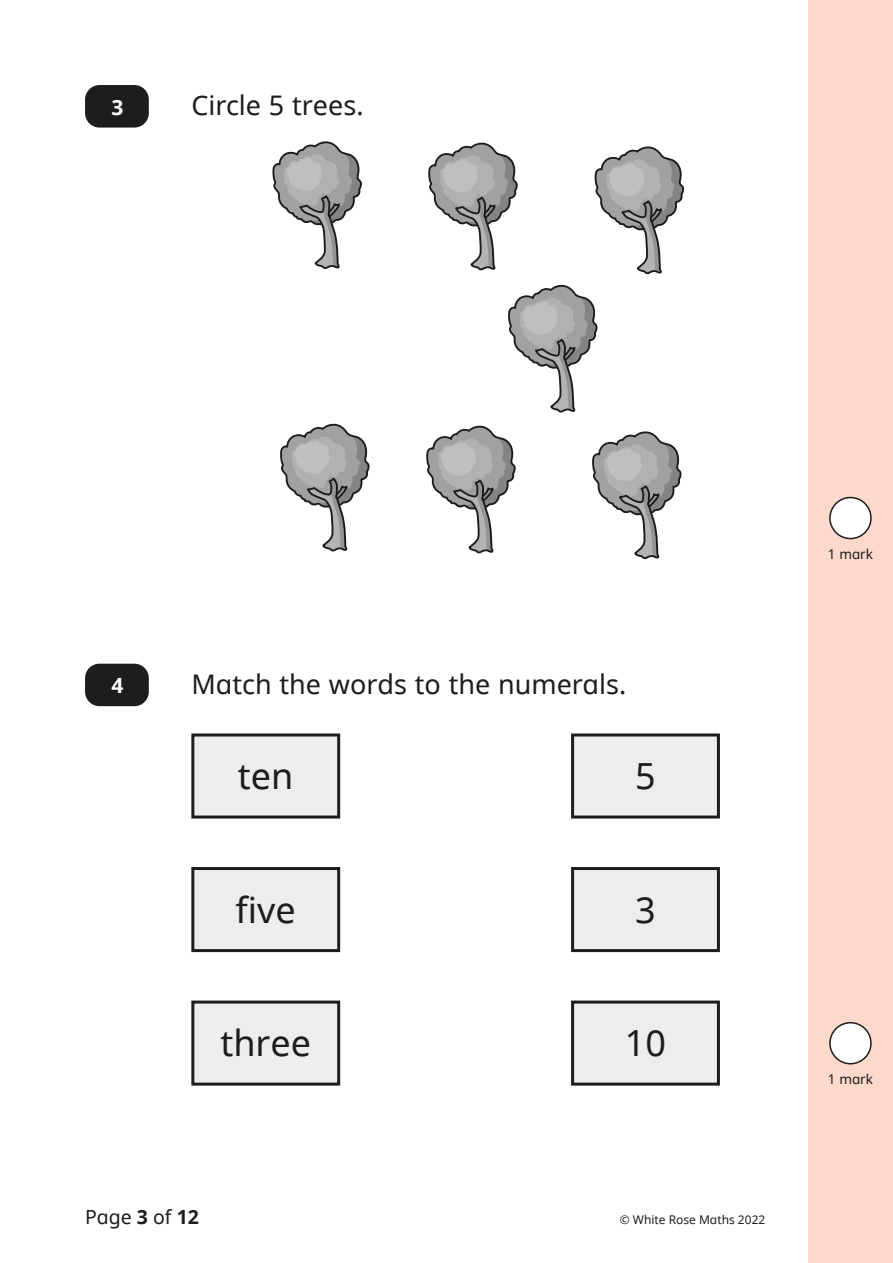
<style>
.page{position:relative;width:893px;height:1263px;background:#fff}
.page>*{position:absolute;margin:0;border:0;box-sizing:border-box;transform-origin:0 0}
.t1{font:36px "White Rose Noto regular";color:#1d1d1b}
.t2{font:27px "White Rose Noto regular";color:#1d1d1b}
.t3{font:21px "White Rose Noto bold";color:#fff}
.t4{font:19.5px "White Rose Noto regular";color:#1d1d1b}
.t5{font:13.5px "White Rose Noto regular";color:#1d1d1b}
.t6{font:12px "White Rose Noto regular";color:#1d1d1b}
.s1{font-family:"White Rose Noto bold"}
</style>
<div class="page">
<div style="left:808px;top:0;width:85px;height:1263px;background:#fcd9ca"></div>
<div style="left:830px;top:497px;width:41px;height:41px;background:#fff;border-radius:50%"></div>
<div style="left:829px;top:497px;width:43px;height:42px;border:2px solid #1d1d1b;border-radius:50%"></div>
<div style="left:830px;top:1023px;width:41px;height:41px;background:#fff;border-radius:50%"></div>
<div style="left:829px;top:1022px;width:43px;height:42px;border:2px solid #1d1d1b;border-radius:50%"></div>
<div style="left:85px;top:85px;width:64px;height:43px;background:#1d1d1b;border-radius:14px"></div>
<svg style="left:272px;top:142px;width:90px;height:127px"></svg>
<svg style="left:428px;top:143px;width:90px;height:128px"></svg>
<svg style="left:426px;top:426px;width:90px;height:128px"></svg>
<svg style="left:594px;top:147px;width:91px;height:127px"></svg>
<svg style="left:592px;top:432px;width:90px;height:127px"></svg>
<svg style="left:280px;top:424px;width:90px;height:128px"></svg>
<svg style="left:508px;top:285px;width:90px;height:128px"></svg>
<div style="left:85px;top:664px;width:64px;height:42px;background:#1d1d1b;border-radius:14px"></div>
<div style="left:193px;top:735px;width:146px;height:82px;background:#ededed"></div>
<div style="left:191px;top:733px;width:149px;height:85px;border:3px solid #1d1d1b"></div>
<div style="left:573px;top:735px;width:145px;height:82px;background:#ededed"></div>
<div style="left:571px;top:733px;width:149px;height:85px;border:3px solid #1d1d1b"></div>
<div style="left:193px;top:868px;width:146px;height:82px;background:#ededed"></div>
<div style="left:191px;top:867px;width:149px;height:85px;border:3px solid #1d1d1b"></div>
<div style="left:573px;top:868px;width:145px;height:82px;background:#ededed"></div>
<div style="left:571px;top:867px;width:149px;height:85px;border:3px solid #1d1d1b"></div>
<div style="left:193px;top:1002px;width:146px;height:82px;background:#ededed"></div>
<div style="left:191px;top:1000px;width:149px;height:85px;border:3px solid #1d1d1b"></div>
<div style="left:573px;top:1002px;width:145px;height:82px;background:#ededed"></div>
<div style="left:571px;top:1000px;width:149px;height:85px;border:3px solid #1d1d1b"></div>
<p class="t3" style="left:111px;top:92px;width:14px">3</p>
<p class="t2" style="left:191px;top:86px;width:174px">Circle 5 trees.</p>
<p class="t3" style="left:111px;top:671px;width:14px">4</p>
<p class="t2" style="left:191px;top:665px;width:436px">Match the words to the numerals.</p>
<h1 class="t1" style="left:238px;top:751px;width:57px">ten</h1>
<h1 class="t1" style="left:635px;top:751px;width:22px">5</h1>
<h1 class="t1" style="left:236px;top:884px;width:62px">five</h1>
<h1 class="t1" style="left:635px;top:884px;width:22px">3</h1>
<h1 class="t1" style="left:220px;top:1018px;width:92px">three</h1>
<h1 class="t1" style="left:625px;top:1018px;width:43px">10</h1>
<p class="t4" style="left:85px;top:1203px;width:115px">Page <span class="s1">3</span> of <span class="s1">12</span></p>
<p class="t6" style="left:620px;top:1211px;width:147px">© White Rose Maths 2022</p>
<p class="t5" style="left:828px;top:544px;width:47px">1 mark</p>
<p class="t5" style="left:828px;top:1069px;width:47px">1 mark</p>
</div>
